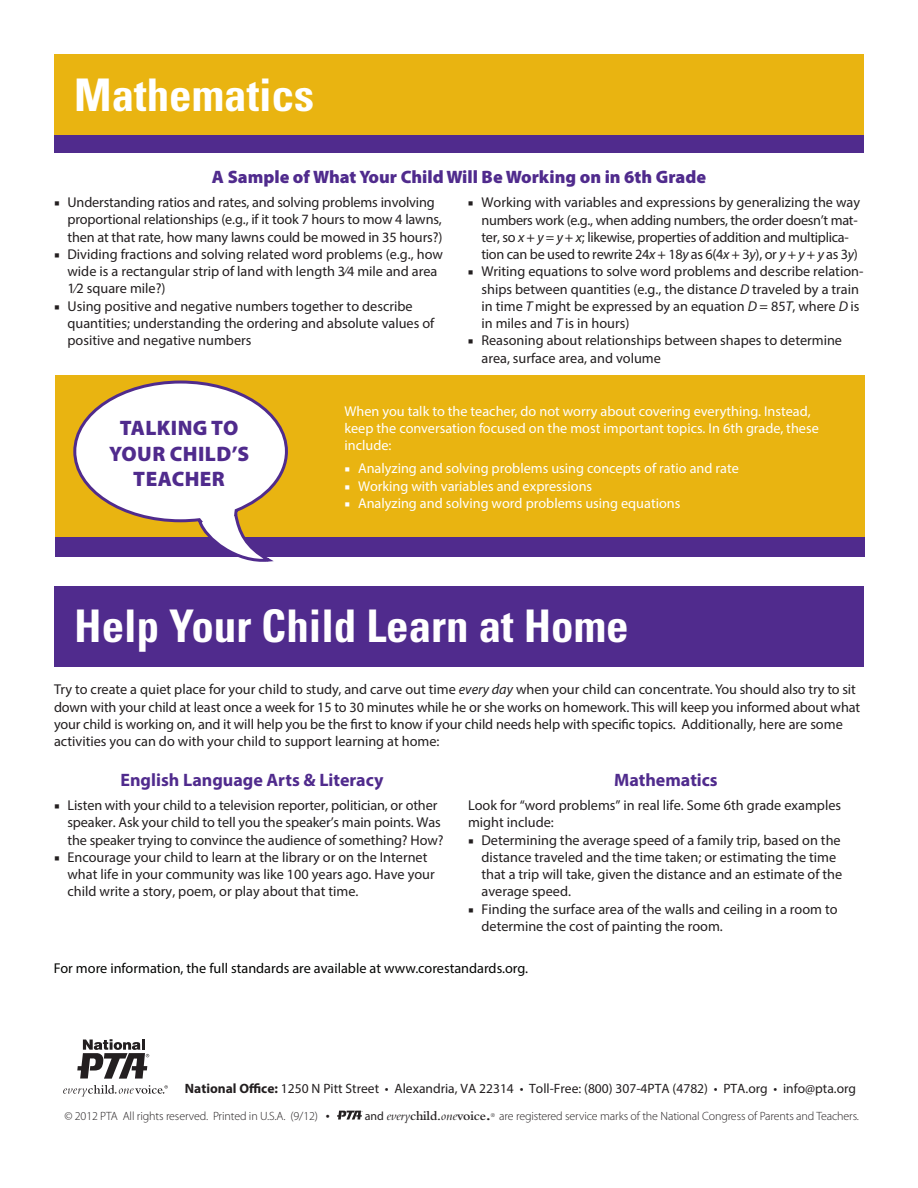
<style>
.page{position:relative;width:918px;height:1188px;background:#fff}
.page>*{position:absolute;margin:0;border:0;box-sizing:border-box;transform-origin:0 0}
.t1{font:700 condensed 45px "Univers LT Std";color:#fff}
.t2{font:900 21px/25.2px "Myriad Pro";letter-spacing:.02em;color:#502b8d;text-align:center}
.t3{font:900 18px "Myriad Pro";color:#502b8d}
.t4{font:700 18px "Myriad Pro";color:#502b8d}
.t5{font:14.25px/17.2px "Myriad Pro";color:#231f20}
.t6{font:14.25px/17.2px "Myriad Pro";color:#fff}
.t7{font:14.25px/17.2px "Myriad Pro";letter-spacing:-.02em;color:#231f20}
.t8{font:14.25px "Myriad Pro";color:#040503}
.t9{font:13.5px "Myriad Pro";color:#231f20}
.t10{font:600 13.5px "Bembo";letter-spacing:-.01em;color:#231f20}
.t11{font:300 12px "Myriad Pro";letter-spacing:-.01em;color:#231f20}
.s1{font-family:"Minion Pro"}
.s2{font-style:italic}
.s3{font-weight:700}
.s4{font-weight:400;font-size:14.25px}
.s5{font-family:"Myriad Pro";font-weight:400;font-size:12px}
.s6{font-weight:400;font-style:italic}
.s7{font-size:18px}
</style>
<div class="page">
<div style="left:55px;top:503px;width:810px;height:54px;background:#502b8d"></div>
<div style="left:55px;top:375px;width:810px;height:162px;background:#e9b411"></div>
<div style="left:54px;top:99px;width:810px;height:54px;background:#502b8d"></div>
<div style="left:54px;top:54px;width:810px;height:81px;background:#e9b411"></div>
<svg style="left:73px;top:380px;width:215px;height:182px"></svg>
<div style="left:54px;top:586px;width:810px;height:81px;background:#502b8d"></div>
<svg style="left:337px;top:1111px;width:26px;height:9px"></svg>
<svg style="left:63px;top:1085px;width:105px;height:11px"></svg>
<svg style="left:77px;top:1039px;width:72px;height:40px"></svg>
<h1 class="t1" style="left:74px;top:67px;width:241px">Mathematics</h1>
<p class="t3" style="left:212px;top:165px;width:496px">A Sample of What Your Child Will Be Working on in 6th Grade</p>
<p class="t5" style="left:67px;top:194px;width:376px;text-indent:-13px"><span class="s1">■</span> Understanding ratios and rates, and solving problems involving proportional relationships (e.g., if it took 7 hours to mow 4 lawns, then at that rate, how many lawns could be mowed in 35 hours?)</p>
<p class="t5" style="left:67px;top:245px;width:377px;text-indent:-13px"><span class="s1">■</span> Dividing fractions and solving related word problems (e.g., how wide is a rectangular strip of land with length 3⁄4 mile and area<br>1⁄2 square mile?)</p>
<p class="t5" style="left:67px;top:297px;width:368px;text-indent:-13px"><span class="s1">■</span> Using positive and negative numbers together to describe quantities; understanding the ordering and absolute values of positive and negative numbers</p>
<p class="t7" style="left:481px;top:194px;width:380px;text-indent:-13px"><span class="s1">■</span> Working with variables and expressions by generalizing the way numbers work (e.g., when adding numbers, the order doesn’t mat&shy;ter, so <span class="s2">x</span> + <span class="s2">y</span> = <span class="s2">y</span> + <span class="s2">x</span>; likewise, properties of addition and multiplica&shy;tion can be used to rewrite 24<span class="s2">x</span> + 18<span class="s2">y</span> as 6(4<span class="s2">x</span> + 3<span class="s2">y</span>), or <span class="s2">y</span> + <span class="s2">y</span> + <span class="s2">y</span> as 3<span class="s2">y</span>)</p>
<p class="t5" style="left:481px;top:263px;width:383px;text-indent:-13px"><span class="s1">■</span> Writing equations to solve word problems and describe relation&shy;ships between quantities (e.g., the distance <span class="s2">D</span> traveled by a train in time <span class="s2">T</span> might be expressed by an equation <span class="s2">D</span> = 85<span class="s2">T</span>, where <span class="s2">D</span> is in miles and <span class="s2">T</span> is in hours)</p>
<p class="t5" style="left:481px;top:332px;width:362px;text-indent:-13px"><span class="s1">■</span> Reasoning about relationships between shapes to determine area, surface area, and volume</p>
<h2 class="t2" style="left:109px;top:415px;width:139px">Talking to<br>Your Child’s<br>Teacher</h2>
<p class="t6" style="left:345px;top:402px;width:476px">When you talk to the teacher, do not worry about covering everything. Instead, keep the conversation focused on the most important topics. In 6th grade, these include:</p>
<p class="t6" style="left:345px;top:460px;width:396px"><span class="s1">■</span> Analyzing and solving problems using concepts of ratio and rate</p>
<p class="t6" style="left:345px;top:477px;width:249px"><span class="s1">■</span> Working with variables and expressions</p>
<p class="t6" style="left:345px;top:494px;width:337px"><span class="s1">■</span> Analyzing and solving word problems using equations</p>
<h1 class="t1" style="left:74px;top:599px;width:556px">Help Your Child Learn at Home</h1>
<p class="t5" style="left:54px;top:681px;width:808px">Try to create a quiet place for your child to study, and carve out time <span class="s2">every day</span> when your child can concentrate. You should also try to sit down with your child at least once a week for 15 to 30 minutes while he or she works on homework. This will keep you informed about what your child is working on, and it will help you be the first to know if your child needs help with specific topics. Additionally, here are some activities you can do with your child to support learning at home:</p>
<p class="t4" style="left:121px;top:768px;width:264px">English Language Arts &amp; Literacy</p>
<p class="t5" style="left:67px;top:796px;width:377px;text-indent:-13px"><span class="s1">■</span> Listen with your child to a television reporter, politician, or other speaker. Ask your child to tell you the speaker’s main points. Was the speaker trying to convince the audience of something? How?</p>
<p class="t5" style="left:67px;top:848px;width:369px;text-indent:-13px"><span class="s1">■</span> Encourage your child to learn at the library or on the Internet what life in your community was like 100 years ago. Have your child write a story, poem, or play about that time.</p>
<p class="t4" style="left:614px;top:768px;width:105px">Mathematics</p>
<p class="t5" style="left:468px;top:796px;width:375px">Look for “word problems” in real life. Some 6th grade examples might include:</p>
<p class="t5" style="left:481px;top:831px;width:362px;text-indent:-13px"><span class="s1">■</span> Determining the average speed of a family trip, based on the distance traveled and the time taken; or estimating the time that a trip will take, given the distance and an estimate of the average speed.</p>
<p class="t5" style="left:481px;top:900px;width:358px;text-indent:-13px"><span class="s1">■</span> Finding the surface area of the walls and ceiling in a room to determine the cost of painting the room.</p>
<p class="t8" style="left:54px;top:959px;width:476px">For more information, the full standards are available at www.corestandards.org.</p>
<p class="t9" style="left:185px;top:1081px;width:673px"><span class="s3">National Office:</span> 1250 N Pitt Street • Alexandria, VA 22314 • Toll-Free: (800) 307-4PTA (4782) • PTA.org • info@pta.org</p>
<p class="t11" style="left:64px;top:1108px;width:267px">© 2012 PTA All rights reserved. Printed in U.S.A. (9/12) <span class="s4">•</span></p>
<p class="t10" style="left:365px;top:1108px;width:128px"><span class="s5">and</span> <span class="s6">every</span>child.<span class="s6">one</span>voice<span class="s7">.</span></p>
<p class="t11" style="left:491px;top:1108px;width:370px"><sup>®</sup> are registered service marks of the National Congress of Parents and Teachers.</p>
</div>
